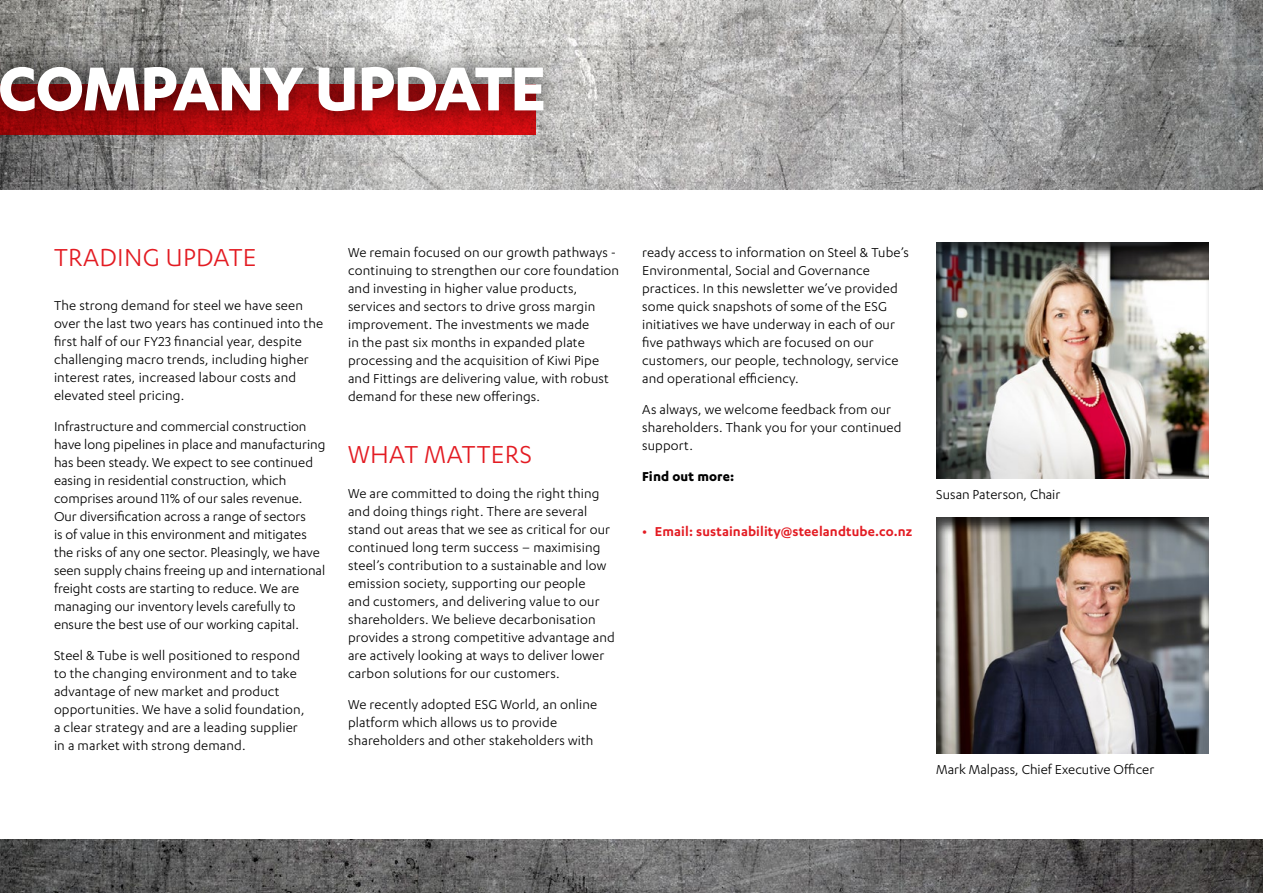
<style>
.page{position:relative;width:1263px;height:893px;background:#fff}
.page>*{position:absolute;margin:0;border:0;box-sizing:border-box;transform-origin:0 0}
.t1{font:700 72px "Karbon";letter-spacing:-.03em;color:#fff}
.t2{font:28.5px "Karbon";letter-spacing:.01em;color:#e31b22}
.t3{font:15px/18px "Karbon";letter-spacing:.01em;color:#000}
.t4{font:600 15px "Karbon";letter-spacing:.01em;color:#e31b22}
.t5{font:700 15px "Karbon";letter-spacing:.01em;color:#000}
</style>
<div class="page">
<img style="left:0;top:0;width:1263px;height:893px">
<div style="left:0;top:190px;width:1263px;height:649px;background:#fff"></div>
<div style="left:918px;top:217px;width:309px;height:261px;background:#000;opacity:.75"></div>
<div style="left:918px;top:493px;width:309px;height:261px;background:#000;opacity:.75"></div>
<div style="left:0;top:44px;width:566px;height:90px;background:#000;opacity:.75"></div>
<h1 class="t1" style="left:-2px;top:47px;width:550px">COMPANY UPDATE</h1>
<h2 class="t2" style="left:54px;top:242px;width:204px">TRADING UPDATE</h2>
<p class="t3" style="left:54px;top:296px;width:271px">The strong demand for steel we have seen over the last two years has continued into the first half of our FY23 financial year, despite challenging macro trends, including higher interest rates, increased labour costs and elevated steel pricing.</p>
<p class="t3" style="left:54px;top:417px;width:273px">Infrastructure and commercial construction have long pipelines in place and manufacturing has been steady. We expect to see continued easing in residential construction, which comprises around 11% of our sales revenue.<br>Our diversification across a range of sectors<br>is of value in this environment and mitigates the risks of any one sector. Pleasingly, we have seen supply chains freeing up and international freight costs are starting to reduce. We are managing our inventory levels carefully to ensure the best use of our working capital.</p>
<p class="t3" style="left:54px;top:646px;width:252px">Steel &amp; Tube is well positioned to respond to the changing environment and to take advantage of new market and product opportunities. We have a solid foundation, a clear strategy and are a leading supplier in a market with strong demand.</p>
<p class="t3" style="left:348px;top:243px;width:273px">We remain focused on our growth pathways - continuing to strengthen our core foundation and investing in higher value products, services and sectors to drive gross margin improvement. The investments we made<br>in the past six months in expanded plate processing and the acquisition of Kiwi Pipe and Fittings are delivering value, with robust demand for these new offerings.</p>
<h2 class="t2" style="left:348px;top:439px;width:185px">WHAT MATTERS</h2>
<p class="t3" style="left:348px;top:484px;width:268px">We are committed to doing the right thing and doing things right. There are several stand out areas that we see as critical for our continued long term success – maximising steel’s contribution to a sustainable and low emission society, supporting our people<br>and customers, and delivering value to our shareholders. We believe decarbonisation provides a strong competitive advantage and are actively looking at ways to deliver lower carbon solutions for our customers.</p>
<p class="t3" style="left:348px;top:695px;width:251px">We recently adopted ESG World, an online platform which allows us to provide shareholders and other stakeholders with</p>
<p class="t3" style="left:642px;top:243px;width:268px">ready access to information on Steel &amp; Tube’s Environmental, Social and Governance practices. In this newsletter we’ve provided some quick snapshots of some of the ESG initiatives we have underway in each of our five pathways which are focused on our customers, our people, technology, service and operational efficiency.</p>
<p class="t3" style="left:642px;top:400px;width:261px">As always, we welcome feedback from our shareholders. Thank you for your continued support.</p>
<p class="t5" style="left:642px;top:468px;width:94px">Find out more:</p>
<p class="t4" style="left:642px;top:523px;width:272px">• Email: sustainability@steelandtube.co.nz</p>
<p class="t3" style="left:936px;top:485px;width:126px">Susan Paterson, Chair</p>
<p class="t3" style="left:936px;top:760px;width:220px">Mark Malpass, Chief Executive Officer</p>
</div>
